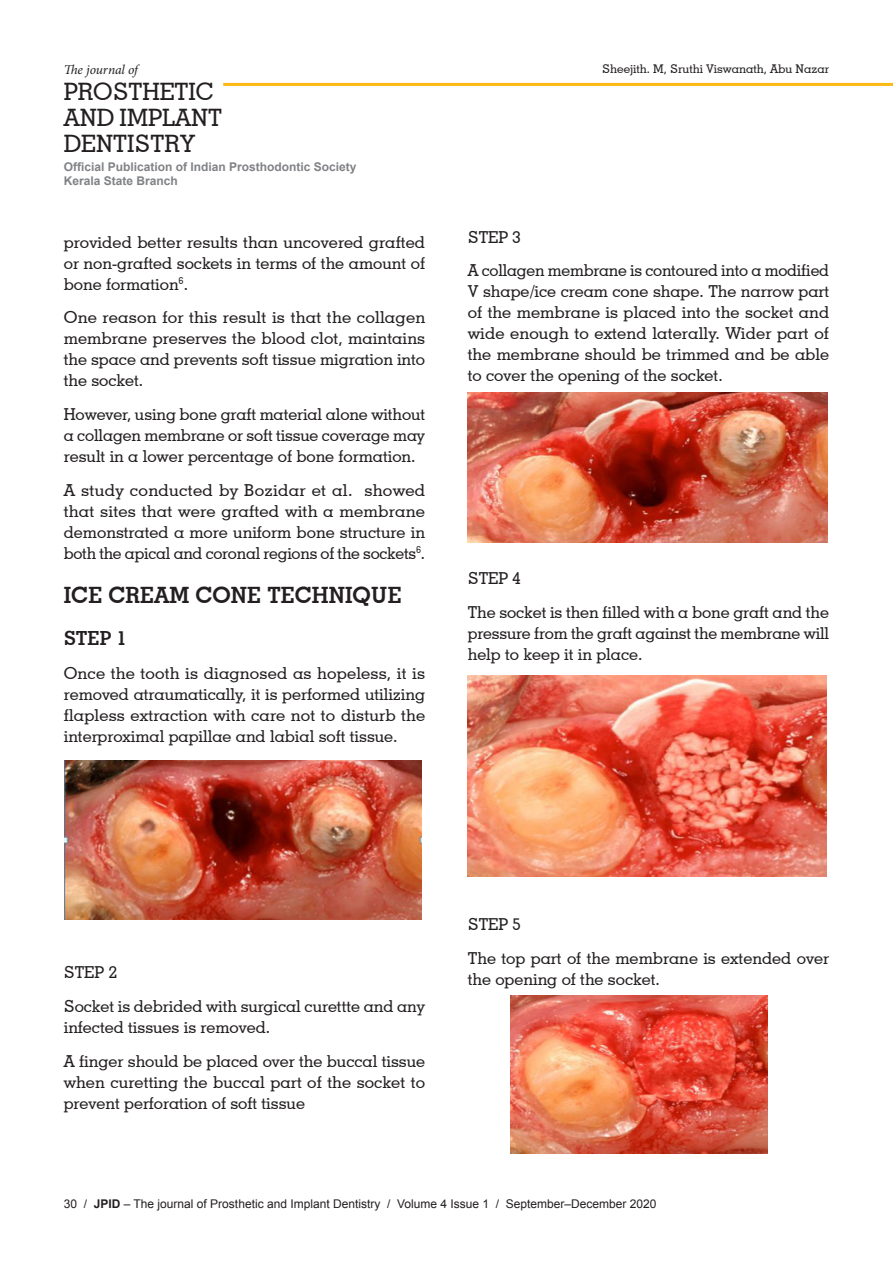
<style>
.page{position:relative;width:893px;height:1263px;background:#fff}
.page>*{position:absolute;margin:0;border:0;box-sizing:border-box;transform-origin:0 0}
.t1{font:500 24px/26.2px "Geometric Slab 703 BT";color:#231f20}
._003_SubHeading{font:700 22.5px "Geometric Slab 703 BT";color:#231f20}
._004_SubHeading2{font:700 19.5px "Geometric Slab 703 BT";color:#231f20}
._002_Body_copy{font:500 16.5px/21px "Geometric Slab 703 BT";color:#231f20;text-align:justify}
.t2{font:italic 13.5px "Minion Pro";letter-spacing:-.01em;color:#231f20}
.t3{font:12px "Arial";color:#231f20}
.t4{font:700 12px/14.4px "Arial";color:#808285}
._002_Body_copy-2{font:500 12px "Geometric Slab 703 BT";color:#231f20}
.s1{font-weight:700}
</style>
<div class="page">
<hr style="left:223px;top:83px;width:670px;height:3px;background:#fcb814">
<img style="left:65px;top:760px;width:357px;height:159px">
<img style="left:468px;top:392px;width:359px;height:151px">
<img style="left:468px;top:676px;width:359px;height:201px">
<img style="left:510px;top:995px;width:257px;height:159px">
<p class="t2" style="left:64px;top:60px;width:76px">The journal of</p>
<h1 class="t1" style="left:64px;top:78px;width:160px">PROSTHETIC<br>AND IMPLANT<br>DENTISTRY</h1>
<p class="t4" style="left:64px;top:160px;width:294px">Official Publication of Indian Prosthodontic Society<br>Kerala State Branch</p>
<p class="_002_Body_copy" style="left:64px;top:231px;width:363px">provided better results than uncovered grafted or non-grafted sockets in terms of the amount of bone formation<sup>6</sup>.</p>
<p class="_002_Body_copy" style="left:64px;top:307px;width:363px">One reason for this result is that the collagen membrane preserves the blood clot, maintains the space and prevents soft tissue migration into the socket.</p>
<p class="_002_Body_copy" style="left:64px;top:404px;width:363px">However, using bone graft material alone without a collagen membrane or soft tissue coverage may result in a lower percentage of bone formation.</p>
<p class="_002_Body_copy" style="left:64px;top:479px;width:363px">A study conducted by Bozidar et al. showed that sites that were grafted with a membrane demonstrated a more uniform bone structure in both the apical and coronal regions of the sockets<sup>6</sup>.</p>
<p class="_003_SubHeading" style="left:64px;top:581px;width:339px">ICE CREAM CONE TECHNIQUE</p>
<p class="_004_SubHeading2" style="left:64px;top:626px;width:65px">STEP 1</p>
<p class="_002_Body_copy" style="left:64px;top:662px;width:363px">Once the tooth is diagnosed as hopeless, it is removed atraumatically, it is performed utilizing flapless extraction with care not to disturb the interproximal papillae and labial soft tissue.</p>
<p class="_002_Body_copy-2" style="left:602px;top:61px;width:228px">Sheejith. M, Sruthi Viswanath, Abu Nazar</p>
<p class="_002_Body_copy" style="left:468px;top:226px;width:55px">STEP 3</p>
<p class="_002_Body_copy" style="left:468px;top:260px;width:363px">A collagen membrane is contoured into a modified V shape/ice cream cone shape. The narrow part of the membrane is placed into the socket and wide enough to extend laterally. Wider part of the membrane should be trimmed and be able to cover the opening of the socket.</p>
<p class="_002_Body_copy" style="left:468px;top:567px;width:55px">STEP 4</p>
<p class="_002_Body_copy" style="left:468px;top:601px;width:363px">The socket is then filled with a bone graft and the pressure from the graft against the membrane will help to keep it in place.</p>
<p class="_002_Body_copy" style="left:64px;top:961px;width:55px">STEP 2</p>
<p class="_002_Body_copy" style="left:64px;top:995px;width:363px">Socket is debrided with surgical curettte and any infected tissues is removed.</p>
<p class="_002_Body_copy" style="left:64px;top:1050px;width:363px">A finger should be placed over the buccal tissue when curetting the buccal part of the socket to prevent perforation of soft tissue</p>
<p class="_002_Body_copy" style="left:468px;top:913px;width:55px">STEP 5</p>
<p class="_002_Body_copy" style="left:468px;top:947px;width:363px">The top part of the membrane is extended over the opening of the socket.</p>
<p class="t3" style="left:64px;top:1196px;width:594px">30 / <span class="s1">JPID</span> – The journal of Prosthetic and Implant Dentistry / Volume 4 Issue 1 / September–December 2020</p>
</div>
